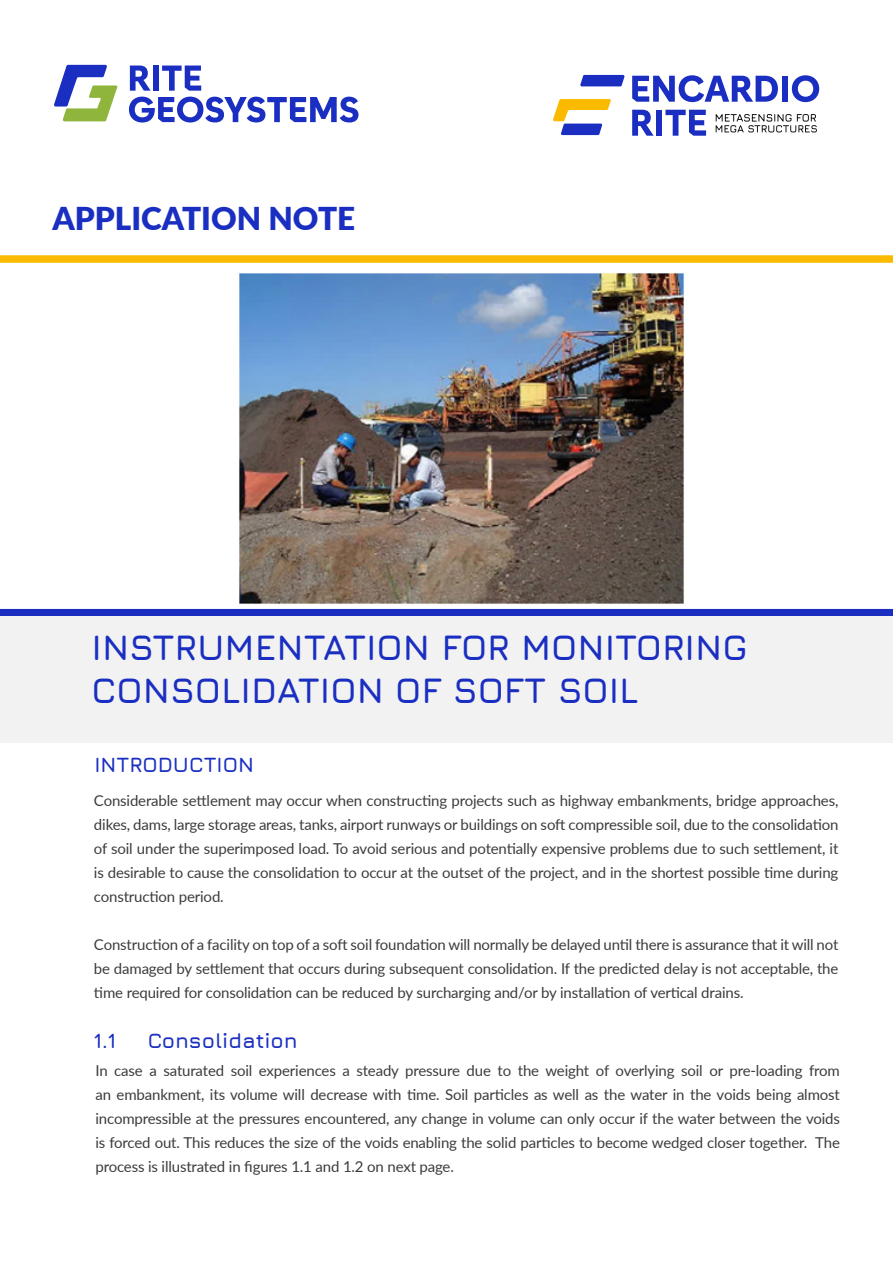
<style>
.page{position:relative;width:893px;height:1263px;background:#fff}
.page>*{position:absolute;margin:0;border:0;box-sizing:border-box;transform-origin:0 0}
.t1{font:300 36px/43.2px "Jura";color:#1a2fc1}
.t2{font:900 31.5px "Lato";color:#1a2fc1}
.t3{font:300 21px "Jura";color:#1a2fc1}
.t4{font:15px/24px "Lato";letter-spacing:-.01em;color:#3c3c3c;text-align:justify}
</style>
<div class="page">
<div style="left:0;top:255px;width:893px;height:8px;background:#faba00"></div>
<div style="left:0;top:609px;width:893px;height:7px;background:#1a2fc1"></div>
<svg style="left:54px;top:65px;width:63px;height:56px"></svg>
<svg style="left:130px;top:66px;width:21px;height:25px"></svg>
<div style="left:153px;top:66px;width:6px;height:25px;background:#1a2ec2"></div>
<svg style="left:162px;top:66px;width:39px;height:25px"></svg>
<svg style="left:129px;top:97px;width:229px;height:26px"></svg>
<div style="left:0;top:616px;width:893px;height:126px;background:#f2f2f2"></div>
<svg style="left:580px;top:75px;width:45px;height:11px"></svg>
<svg style="left:553px;top:99px;width:58px;height:36px"></svg>
<div style="left:782px;top:76px;width:6px;height:26px;background:#1a2ec2"></div>
<svg style="left:792px;top:75px;width:27px;height:27px"></svg>
<svg style="left:632px;top:110px;width:22px;height:26px"></svg>
<div style="left:656px;top:110px;width:6px;height:26px;background:#1a2ec2"></div>
<svg style="left:665px;top:110px;width:41px;height:26px"></svg>
<svg style="left:632px;top:75px;width:146px;height:27px"></svg>
<svg style="left:716px;top:114px;width:101px;height:19px"></svg>
<img style="left:239px;top:273px;width:446px;height:331px">
<p class="t2" style="left:52px;top:194px;width:304px">APPLICATION NOTE</p>
<p class="t1" style="left:92px;top:623px;width:657px">INSTRUMENTATION FOR MONITORING<br>CONSOLIDATION OF SOFT SOIL</p>
<p class="t3" style="left:94px;top:749px;width:161px">INTRODUCTION</p>
<p class="t4" style="left:94px;top:787px;width:746px">Considerable settlement may occur when constructing projects such as highway embankments, bridge approaches, dikes, dams, large storage areas, tanks, airport runways or buildings on soft compressible soil, due to the consolidation of soil under the superimposed load. To avoid serious and potentially expensive problems due to such settlement, it is desirable to cause the consolidation to occur at the outset of the project, and in the shortest possible time during construction period.</p>
<p class="t4" style="left:94px;top:931px;width:746px">Construction of a facility on top of a soft soil foundation will normally be delayed until there is assurance that it will not be damaged by settlement that occurs during subsequent consolidation. If the predicted delay is not acceptable, the time required for consolidation can be reduced by surcharging and/or by installation of vertical drains.</p>
<p class="t3" style="left:94px;top:1025px;width:24px">1.1</p>
<p class="t3" style="left:148px;top:1025px;width:151px">Consolidation</p>
<p class="t4" style="left:95px;top:1058px;width:746px">In case a saturated soil experiences a steady pressure due to the weight of overlying soil or pre-loading from an embankment, its volume will decrease with time. Soil particles as well as the water in the voids being almost incompressible at the pressures encountered, any change in volume can only occur if the water between the voids is forced out. This reduces the size of the voids enabling the solid particles to become wedged closer together. The process is illustrated in figures 1.1 and 1.2 on next page.</p>
</div>
